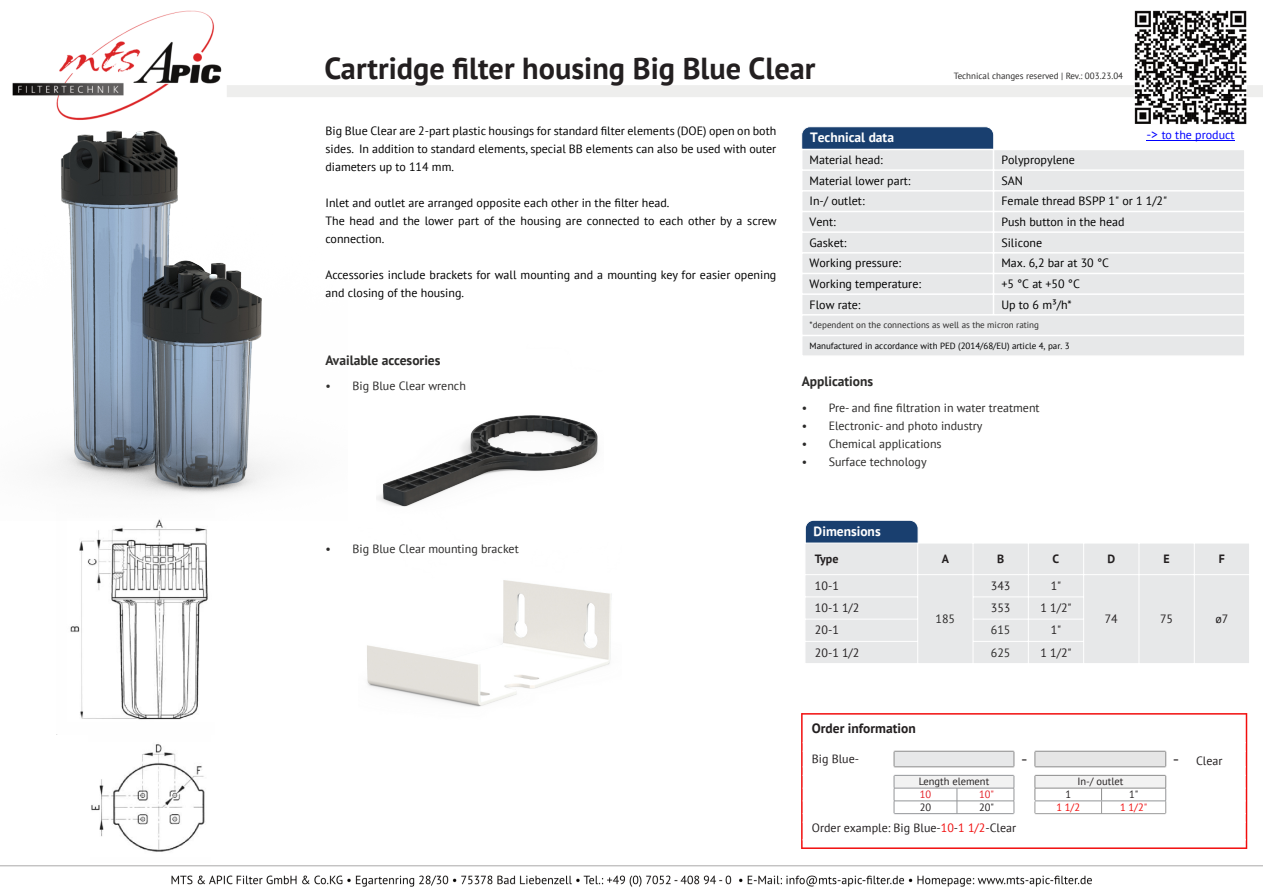
<style>
.page{position:relative;width:1263px;height:894px;background:#fff}
.page>*{position:absolute;margin:0;border:0;box-sizing:border-box;transform-origin:0 0}
.t1{font:700 30.3px "PT Sans";color:#231f20}
.t2{font:18px "PT Sans";color:#231f20}
.t3{font:700 13.5px "PT Sans";color:#2b2a29}
.t4{font:700 13.5px "PT Sans";color:#fff}
.t5{font:700 13.5px "PT Sans";color:#231f20}
.t6{font:12px/18px "PT Sans";color:#000}
.t7{font:12px "PT Sans";color:#2b2a29}
.t8{font:12px "PT Sans";color:#231f20}
.t9{font:12px "PT Sans";color:#00f}
.t10{font:700 12px "PT Sans";color:#231f20}
.t11{font:10.5px "PT Sans";color:#231f20}
.t12{font:10.5px "PT Sans";color:#f20d0d}
.t13{font:10.5px "PT Sans";color:#e31e25}
.t14{font:9px "PT Sans";color:#2b2a29}
.t15{font:9px "PT Sans";color:#000}
.s1{font-size:13.5px}
.s2{font-size:18px}
.s3{color:#e31e25}
.s4{color:#f20d0d}
</style>
<div class="page">
<img style="left:0;top:10px;width:1263px;height:877px">
<div style="left:805px;top:519px;width:113px;height:34px;background:#193f6f;border:1px solid #fff;border-radius:8px"></div>
<div style="left:806px;top:543px;width:443px;height:120px;background:#e7e8e9"></div>
<hr style="left:805px;top:542px;width:1px;height:121px;background:#fff">
<hr style="left:1249px;top:542px;width:1px;height:121px;background:#fff">
<hr style="left:917px;top:543px;width:1px;height:120px;background:#fff">
<hr style="left:973px;top:543px;width:1px;height:120px;background:#fff">
<hr style="left:1028px;top:543px;width:1px;height:120px;background:#fff">
<hr style="left:1083px;top:543px;width:1px;height:120px;background:#fff">
<hr style="left:1139px;top:543px;width:1px;height:120px;background:#fff">
<hr style="left:1194px;top:543px;width:1px;height:120px;background:#fff">
<hr style="left:805px;top:542px;width:444px;height:1px;background:#fff">
<hr style="left:805px;top:574px;width:444px;height:1px;background:#fff">
<hr style="left:805px;top:596px;width:113px;height:1px;background:#fff">
<hr style="left:973px;top:596px;width:111px;height:1px;background:#fff">
<hr style="left:805px;top:618px;width:113px;height:1px;background:#fff">
<hr style="left:973px;top:618px;width:111px;height:1px;background:#fff">
<hr style="left:805px;top:640px;width:113px;height:1px;background:#fff">
<hr style="left:973px;top:640px;width:111px;height:1px;background:#fff">
<hr style="left:805px;top:663px;width:444px;height:1px;background:#fff">
<img style="left:57px;top:520px;width:157px;height:214px">
<img style="left:88px;top:734px;width:123px;height:128px">
<img style="left:0;top:124px;width:347px;height:396px">
<hr style="left:801px;top:712px;width:2px;height:136px;background:#f20d0d">
<hr style="left:1246px;top:712px;width:1px;height:136px;background:#f20d0d">
<hr style="left:1165px;top:714px;width:1px;height:37px;background:#fff">
<hr style="left:1165px;top:813px;width:1px;height:34px;background:#fff">
<hr style="left:1101px;top:813px;width:1px;height:34px;background:#fff">
<hr style="left:802px;top:712px;width:444px;height:2px;background:#f20d0d">
<hr style="left:802px;top:847px;width:444px;height:1px;background:#f20d0d">
<hr style="left:803px;top:838px;width:443px;height:2px;background:#fff">
<hr style="left:1166px;top:821px;width:80px;height:1px;background:#fff">
<hr style="left:803px;top:742px;width:362px;height:1px;background:#fff">
<hr style="left:803px;top:750px;width:91px;height:1px;background:#fff">
<hr style="left:803px;top:766px;width:91px;height:1px;background:#fff">
<hr style="left:803px;top:774px;width:91px;height:1px;background:#fff">
<hr style="left:803px;top:787px;width:91px;height:1px;background:#fff">
<hr style="left:803px;top:800px;width:91px;height:1px;background:#fff">
<hr style="left:803px;top:813px;width:91px;height:1px;background:#fff">
<svg style="left:894px;top:742px;width:352px;height:79px"></svg>
<hr style="left:803px;top:821px;width:362px;height:1px;background:#fff">
<div style="left:801px;top:126px;width:193px;height:34px;background:#193f6f;border:1px solid #fff;border-radius:8px"></div>
<div style="left:802px;top:150px;width:442px;height:205px;background:#e7e8e9"></div>
<hr style="left:801px;top:149px;width:1px;height:208px;background:#fff">
<hr style="left:1244px;top:149px;width:1px;height:208px;background:#fff">
<hr style="left:993px;top:149px;width:1px;height:166px;background:#fff">
<hr style="left:802px;top:149px;width:443px;height:1px;background:#fff">
<hr style="left:802px;top:169px;width:443px;height:2px;background:#fff">
<hr style="left:802px;top:190px;width:443px;height:1px;background:#fff">
<hr style="left:802px;top:211px;width:443px;height:1px;background:#fff">
<hr style="left:802px;top:231px;width:443px;height:2px;background:#fff">
<hr style="left:802px;top:252px;width:443px;height:1px;background:#fff">
<hr style="left:802px;top:272px;width:443px;height:2px;background:#fff">
<hr style="left:802px;top:293px;width:443px;height:2px;background:#fff">
<hr style="left:802px;top:314px;width:443px;height:1px;background:#fff">
<hr style="left:802px;top:334px;width:443px;height:2px;background:#fff">
<hr style="left:802px;top:355px;width:443px;height:2px;background:#fff">
<img style="left:377px;top:343px;width:226px;height:160px">
<img style="left:358px;top:503px;width:264px;height:264px">
<svg style="left:1146px;top:140px;width:16px;height:1px"></svg>
<hr style="left:1162px;top:140px;width:73px;height:1px;background:#00f">
<img style="left:1134px;top:10px;width:112px;height:114px">
<h1 class="t1" style="left:324px;top:48px;width:493px">Cartridge filter housing Big Blue Clear</h1>
<p class="t14" style="left:954px;top:69px;width:171px">Technical changes reserved | Rev.: 003.23.04</p>
<p class="t6" style="left:325px;top:122px;width:452px;text-align:justify">Big Blue Clear are 2-part plastic housings for standard filter elements (DOE) open on both sides. In addition to standard elements, special BB elements can also be used with outer diameters up to 114 mm.</p>
<p class="t6" style="left:325px;top:194px;width:453px">Inlet and outlet are arranged opposite each other in the filter head.<br>The head and the lower part of the housing are connected to each other by a screw connection.</p>
<p class="t6" style="left:325px;top:266px;width:452px">Accessories include brackets for wall mounting and a mounting key for easier opening and closing of the housing.</p>
<p class="t3" style="left:325px;top:351px;width:116px">Available accesories</p>
<p class="t7" style="left:325px;top:378px;width:142px">• Big Blue Clear wrench</p>
<p class="t7" style="left:325px;top:540px;width:195px">• Big Blue Clear mounting bracket</p>
<p class="t9" style="left:1146px;top:127px;width:90px"><span class="s1">-&gt;</span> to the product</p>
<p class="t4" style="left:810px;top:128px;width:86px">Technical data</p>
<p class="t6" style="left:810px;top:150px;width:75px">Material head:</p>
<p class="t6" style="left:1001px;top:150px;width:75px">Polypropylene</p>
<p class="t6" style="left:810px;top:171px;width:102px">Material lower part:</p>
<p class="t6" style="left:1001px;top:171px;width:23px">SAN</p>
<p class="t6" style="left:810px;top:192px;width:57px">In-/ outlet:</p>
<p class="t6" style="left:1001px;top:192px;width:167px">Female thread BSPP 1" or 1 1/2"</p>
<p class="t6" style="left:810px;top:212px;width:28px">Vent:</p>
<p class="t6" style="left:1001px;top:212px;width:125px">Push button in the head</p>
<p class="t6" style="left:810px;top:233px;width:38px">Gasket:</p>
<p class="t6" style="left:1001px;top:233px;width:42px">Silicone</p>
<p class="t6" style="left:810px;top:254px;width:93px">Working pressure:</p>
<p class="t6" style="left:1001px;top:254px;width:109px">Max. 6,2 bar at 30 °C</p>
<p class="t6" style="left:810px;top:274px;width:113px">Working temperature:</p>
<p class="t6" style="left:1001px;top:274px;width:80px">+5 °C at +50 °C</p>
<p class="t6" style="left:810px;top:295px;width:52px">Flow rate:</p>
<p class="t6" style="left:1001px;top:295px;width:72px">Up to 6 m³/h*</p>
<p class="t14" style="left:810px;top:319px;width:231px">*dependent on the connections as well as the micron rating</p>
<p class="t15" style="left:810px;top:339px;width:262px">Manufactured in accordance with PED (2014/68/EU) article 4, par. 3</p>
<p class="t3" style="left:802px;top:372px;width:73px">Applications</p>
<p class="t7" style="left:802px;top:399px;width:239px">• Pre- and fine filtration in water treatment</p>
<p class="t7" style="left:802px;top:417px;width:182px">• Electronic- and photo industry</p>
<p class="t7" style="left:802px;top:435px;width:141px">• Chemical applications</p>
<p class="t7" style="left:802px;top:453px;width:126px">• Surface technology</p>
<p class="t4" style="left:814px;top:521px;width:69px">Dimensions</p>
<p class="t10" style="left:815px;top:550px;width:25px">Type</p>
<p class="t10" style="left:942px;top:550px;width:9px">A</p>
<p class="t10" style="left:997px;top:550px;width:9px">B</p>
<p class="t10" style="left:1053px;top:550px;width:8px">C</p>
<p class="t10" style="left:1107px;top:550px;width:9px">D</p>
<p class="t10" style="left:1163px;top:550px;width:8px">E</p>
<p class="t10" style="left:1219px;top:550px;width:8px">F</p>
<p class="t8" style="left:815px;top:577px;width:25px">10-1</p>
<p class="t7" style="left:935px;top:611px;width:21px">185</p>
<p class="t8" style="left:991px;top:577px;width:21px">343</p>
<p class="t8" style="left:1051px;top:577px;width:12px">1"</p>
<p class="t8" style="left:815px;top:599px;width:46px">10-1 1/2</p>
<p class="t8" style="left:991px;top:599px;width:21px">353</p>
<p class="t8" style="left:1040px;top:599px;width:33px">1 1/2"</p>
<p class="t8" style="left:815px;top:622px;width:25px">20-1</p>
<p class="t7" style="left:991px;top:622px;width:21px">615</p>
<p class="t8" style="left:1051px;top:622px;width:12px">1"</p>
<p class="t8" style="left:815px;top:644px;width:46px">20-1 1/2</p>
<p class="t7" style="left:991px;top:644px;width:21px">625</p>
<p class="t8" style="left:1040px;top:644px;width:33px">1 1/2"</p>
<p class="t8" style="left:1105px;top:611px;width:15px">74</p>
<p class="t8" style="left:1160px;top:611px;width:15px">75</p>
<p class="t8" style="left:1215px;top:611px;width:14px">ø7</p>
<p class="t5" style="left:812px;top:719px;width:105px">Order information</p>
<p class="t8" style="left:812px;top:750px;width:49px">Big Blue-</p>
<h2 class="t2" style="left:1021px;top:746px;width:8px">-</h2>
<p class="t8" style="left:1173px;top:752px;width:51px"><span class="s2">-</span> Clear</p>
<p class="t11" style="left:919px;top:774px;width:72px">Length element</p>
<p class="t11" style="left:1077px;top:774px;width:47px">In-/ outlet</p>
<p class="t13" style="left:920px;top:787px;width:13px">10</p>
<p class="t13" style="left:979px;top:787px;width:16px">10"</p>
<p class="t11" style="left:1065px;top:787px;width:7px">1</p>
<p class="t11" style="left:1129px;top:787px;width:11px">1"</p>
<p class="t11" style="left:920px;top:800px;width:13px">20</p>
<p class="t11" style="left:979px;top:800px;width:16px">20"</p>
<p class="t12" style="left:1056px;top:800px;width:25px">1 1/2</p>
<p class="t12" style="left:1120px;top:800px;width:29px">1 1/2<span class="s3">"</span></p>
<p class="t8" style="left:812px;top:819px;width:206px">Order example: Big Blue-<span class="s4">10</span>-<span class="s4">1 1/2</span>-Clear</p>
</div>
